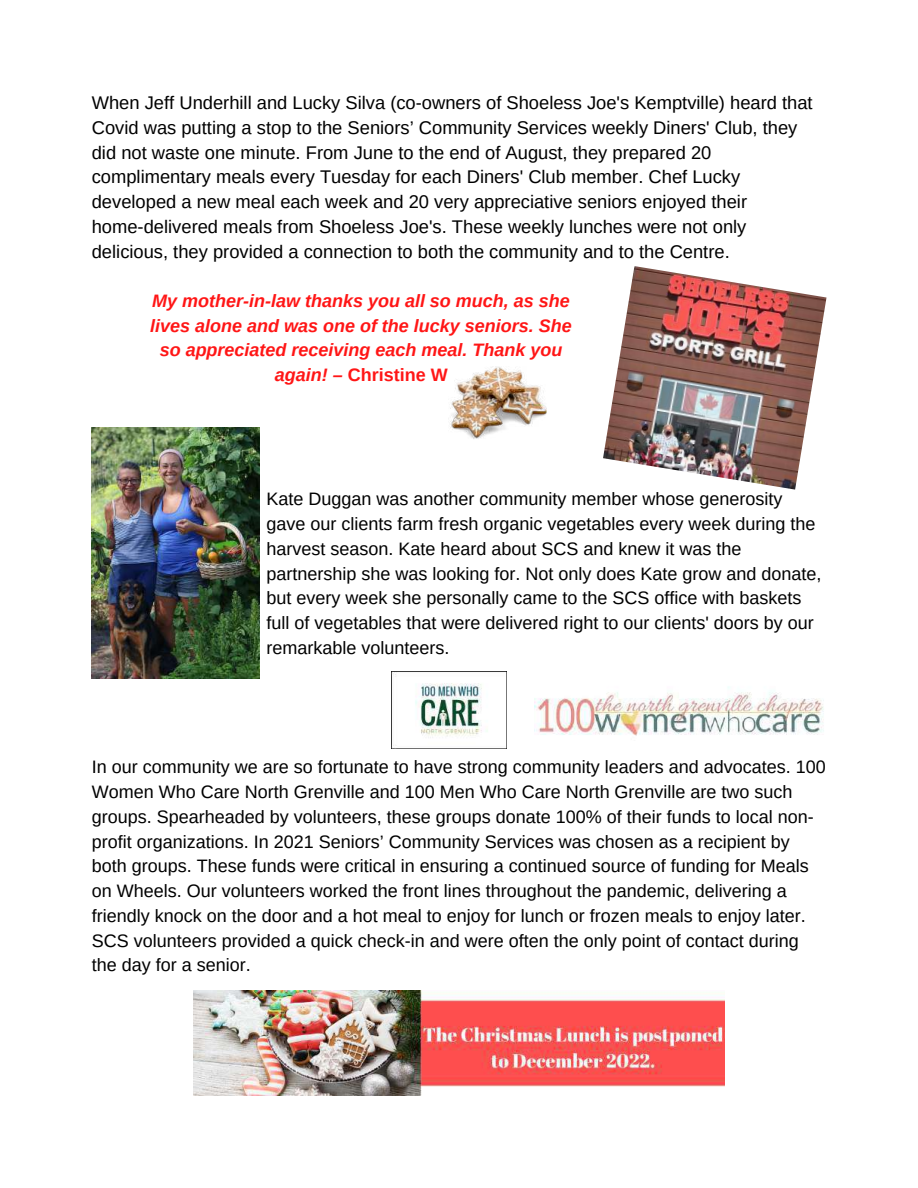
<style>
.page{position:relative;width:918px;height:1188px;background:#fff}
.page>*{position:absolute;margin:0;border:0;box-sizing:border-box;transform-origin:0 0}
.t1{font:18.3px/24.8px "Arimo";color:#000}
.t2{font:18px/24.8px "Arimo";color:#000}
.t3{font:italic 700 18px/24.8px "Arimo";color:#ff1616;text-align:center}
.s1{font-style:normal}
</style>
<div class="page">
<img style="left:603px;top:266px;width:224px;height:224px">
<img style="left:535px;top:686px;width:289px;height:50px">
<img style="left:392px;top:672px;width:96px;height:76px">
<img style="left:92px;top:427px;width:167px;height:251px">
<img style="left:450px;top:367px;width:97px;height:72px">
<img style="left:194px;top:990px;width:531px;height:106px">
<p class="t1" style="left:92px;top:90px;width:722px">When Jeff Underhill and Lucky Silva (co-owners of Shoeless Joe's Kemptville) heard that Covid was putting a stop to the Seniors’ Community Services weekly Diners' Club, they did not waste one minute. From June to the end of August, they prepared 20 complimentary meals every Tuesday for each Diners' Club member. Chef Lucky developed a new meal each week and 20 very appreciative seniors enjoyed their home-delivered meals from Shoeless Joe's. These weekly lunches were not only delicious, they provided a connection to both the community and to the Centre.</p>
<p class="t3" style="left:150px;top:288px;width:423px">My mother-in-law thanks you all so much, as she lives alone and was one of the lucky seniors. She so appreciated receiving each meal. Thank you again! – <span class="s1">Christine W</span></p>
<p class="t2" style="left:266px;top:487px;width:556px">Kate Duggan was another community member whose generosity gave our clients farm fresh organic vegetables every week during the harvest season. Kate heard about SCS and knew it was the partnership she was looking for. Not only does Kate grow and donate, but every week she personally came to the SCS office with baskets full of vegetables that were delivered right to our clients' doors by our remarkable volunteers.</p>
<p class="t2" style="left:92px;top:755px;width:735px">In our community we are so fortunate to have strong community leaders and advocates. 100<br>Women Who Care North Grenville and 100 Men Who Care North Grenville are two such groups. Spearheaded by volunteers, these groups donate 100% of their funds to local non&shy;profit organizations. In 2021 Seniors’ Community Services was chosen as a recipient by both groups. These funds were critical in ensuring a continued source of funding for Meals on Wheels. Our volunteers worked the front lines throughout the pandemic, delivering a friendly knock on the door and a hot meal to enjoy for lunch or frozen meals to enjoy later.<br>SCS volunteers provided a quick check-in and were often the only point of contact during the day for a senior.</p>
</div>
